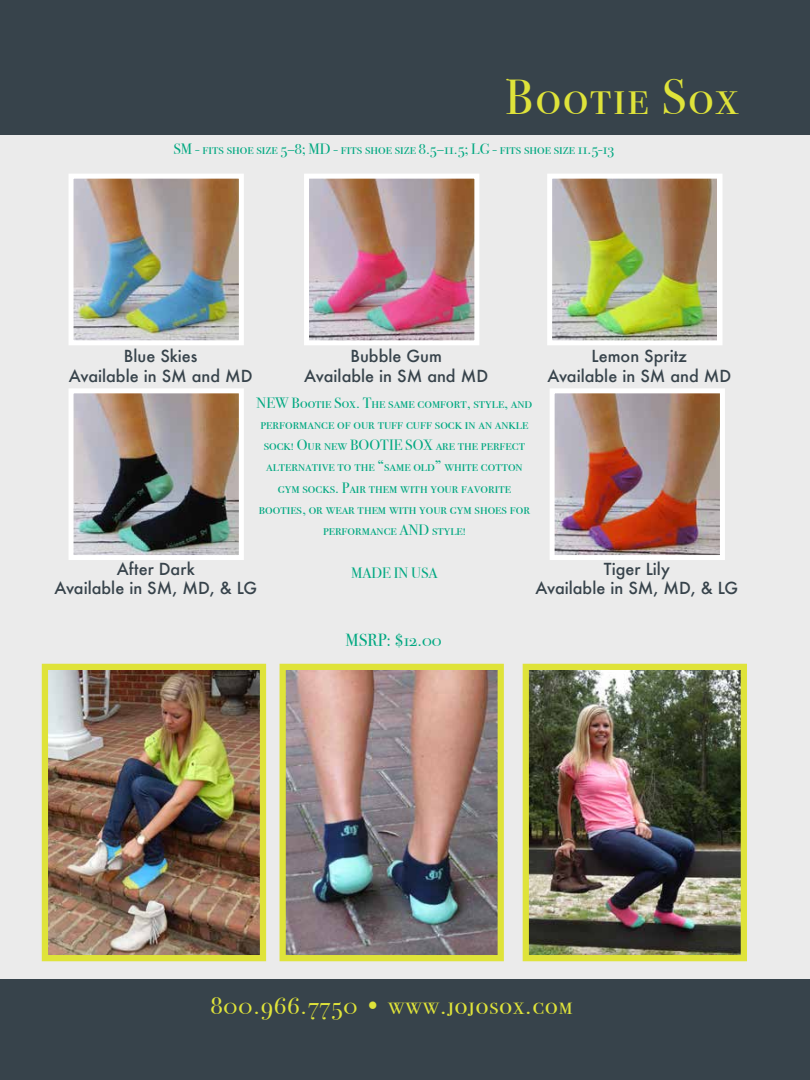
<style>
.page{position:relative;width:810px;height:1080px;background:#fff}
.page>*{position:absolute;margin:0;border:0;box-sizing:border-box;transform-origin:0 0}
.t1{font:50px "Bodoni Svty Two SCITCTT Book";letter-spacing:.04em;color:#dfe33a}
.t2{font:25px "Bodoni Svty Two SCITCTT Book";letter-spacing:.04em;color:#dfe33a}
.t3{font:17.5px "Bodoni Svty Two SCITCTT Book";color:#01a881}
.t4{font:500 16.25px/19.5px "Futura";color:#37434b;text-align:center}
.t5{font:15px/21.2px "Bodoni Svty Two SCITCTT Book";color:#01a881;text-align:center}
</style>
<div class="page">
<div style="left:0;top:135px;width:810px;height:945px;background:#ebebeb"></div>
<div style="left:0;top:979px;width:810px;height:101px;background:#37434b"></div>
<div style="left:0;top:0;width:810px;height:135px;background:#37434b"></div>
<img style="left:75px;top:180px;width:163px;height:159px">
<div style="left:69px;top:174px;width:175px;height:171px;border:5px solid #fff"></div>
<img style="left:310px;top:180px;width:163px;height:159px">
<div style="left:304px;top:174px;width:175px;height:171px;border:5px solid #fff"></div>
<img style="left:553px;top:180px;width:164px;height:159px">
<div style="left:547px;top:174px;width:176px;height:171px;border:5px solid #fff"></div>
<img style="left:75px;top:394px;width:163px;height:160px">
<div style="left:69px;top:388px;width:175px;height:172px;border:5px solid #fff"></div>
<img style="left:556px;top:394px;width:163px;height:160px">
<div style="left:550px;top:388px;width:175px;height:172px;border:5px solid #fff"></div>
<img style="left:49px;top:671px;width:210px;height:283px">
<div style="left:42px;top:664px;width:224px;height:297px;border:6px solid #dfe33a"></div>
<img style="left:287px;top:671px;width:210px;height:283px">
<div style="left:280px;top:664px;width:224px;height:297px;border:6px solid #dfe33a"></div>
<img style="left:530px;top:671px;width:210px;height:283px">
<div style="left:523px;top:664px;width:224px;height:297px;border:6px solid #dfe33a"></div>
<h1 class="t1" style="left:505px;top:67px;width:235px">Bootie Sox</h1>
<p class="t5" style="left:174px;top:138px;width:442px">SM - fits shoe size 5–8; MD - fits shoe size 8.5–11.5; LG - fits shoe size 11.5-13</p>
<p class="t4" style="left:69px;top:346px;width:185px">Blue Skies<br>Available in SM and MD</p>
<p class="t4" style="left:304px;top:346px;width:185px">Bubble Gum<br>Available in SM and MD</p>
<p class="t4" style="left:547px;top:346px;width:185px">Lemon Spritz<br>Available in SM and MD</p>
<p class="t5" style="left:257px;top:392px;width:277px">NEW Bootie Sox. The same comfort, style, and performance of our tuff cuff sock in an ankle sock! Our new BOOTIE SOX are the perfect alternative to the “same old” white cotton gym socks. Pair them with your favorite booties, or wear them with your gym shoes for performance AND style!</p>
<p class="t5" style="left:351px;top:562px;width:88px">MADE IN USA</p>
<p class="t4" style="left:54px;top:559px;width:204px">After Dark<br>Available in SM, MD, &amp; LG</p>
<p class="t4" style="left:535px;top:559px;width:204px">Tiger Lily<br>Available in SM, MD, &amp; LG</p>
<p class="t3" style="left:346px;top:630px;width:97px">MSRP: $12.00</p>
<h2 class="t2" style="left:211px;top:991px;width:363px">800.966.7750 • www.jojosox.com</h2>
</div>
